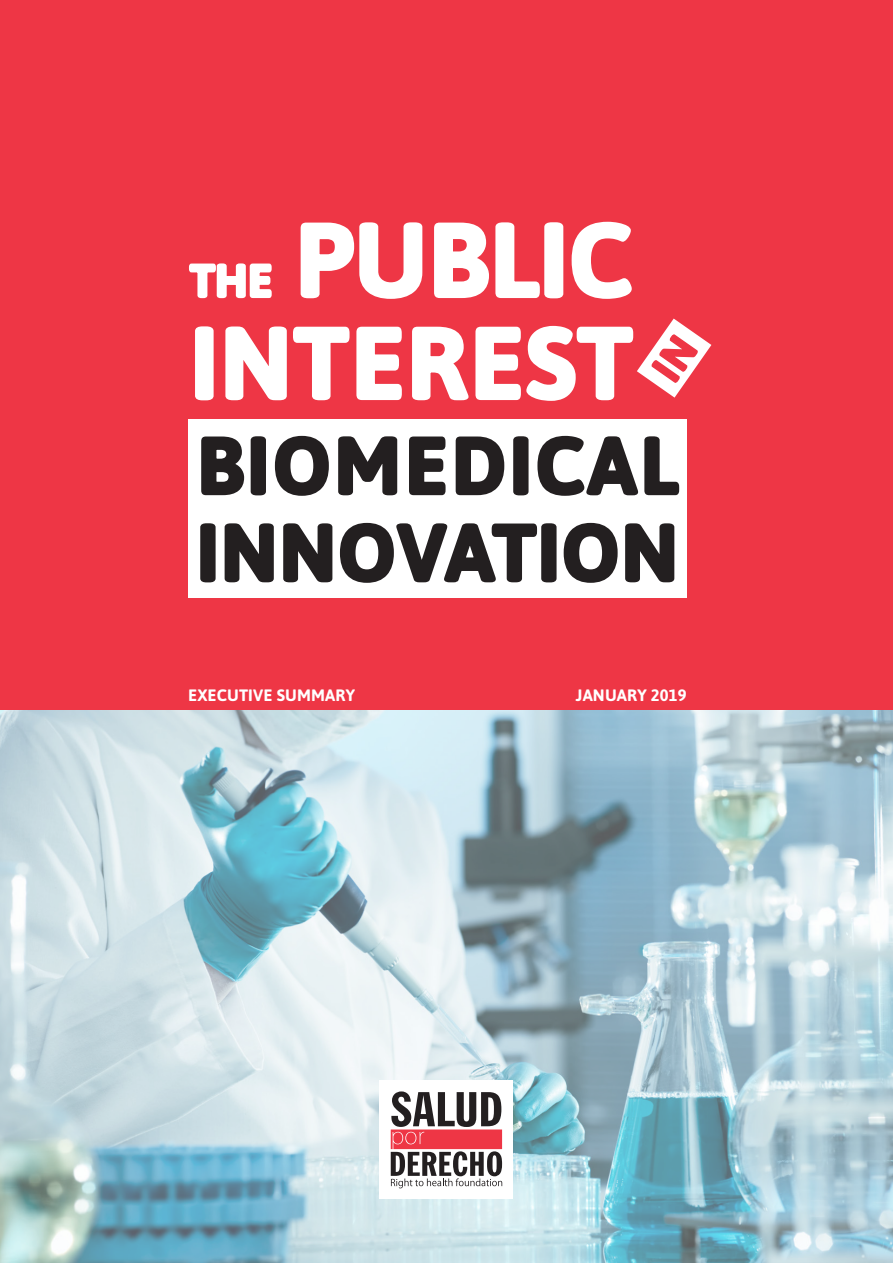
<style>
.page{position:relative;width:893px;height:1263px;background:#fff}
.page>*{position:absolute;margin:0;border:0;box-sizing:border-box;transform-origin:0 0}
.t1{font:700 103.5px "Asap";color:#fff}
.t2{font:700 100.5px "Asap";letter-spacing:.015em;color:#fff}
.t3{font:700 79.5px/87px "Asap";letter-spacing:.03em;color:#231f20}
.t4{font:700 45px "Asap";color:#fff}
.t5{font:700 16.5px "Asap";letter-spacing:.01em;color:#fff}
</style>
<div class="page">
<img style="left:0;top:710px;width:893px;height:553px">
<div style="left:380px;top:1080px;width:133px;height:119px;background:#fff"></div>
<svg style="left:391px;top:1091px;width:111px;height:97px"></svg>
<div style="left:0;top:0;width:893px;height:709px;background:#ee3645"></div>
<div style="left:188px;top:419px;width:499px;height:178px;background:#fff"></div>
<svg style="left:201px;top:436px;width:65px;height:60px"></svg>
<svg style="left:274px;top:435px;width:55px;height:61px"></svg>
<svg style="left:338px;top:436px;width:60px;height:60px"></svg>
<svg style="left:409px;top:436px;width:96px;height:60px"></svg>
<svg style="left:513px;top:436px;width:16px;height:60px"></svg>
<svg style="left:537px;top:435px;width:143px;height:61px"></svg>
<svg style="left:200px;top:523px;width:16px;height:60px"></svg>
<svg style="left:224px;top:523px;width:50px;height:60px"></svg>
<svg style="left:283px;top:522px;width:392px;height:61px"></svg>
<svg style="left:189px;top:263px;width:83px;height:36px"></svg>
<svg style="left:300px;top:222px;width:123px;height:77px"></svg>
<svg style="left:434px;top:221px;width:198px;height:78px"></svg>
<svg style="left:195px;top:326px;width:19px;height:75px"></svg>
<svg style="left:225px;top:326px;width:177px;height:75px"></svg>
<svg style="left:412px;top:319px;width:299px;height:82px"></svg>
<p class="t1" style="left:295px;top:187px;width:339px">PUBLIC</p>
<p class="t2" style="left:190px;top:292px;width:444px">INTEREST</p>
<p class="t4" style="left:190px;top:249px;width:84px">THE</p>
<p class="t3" style="left:197px;top:418px;width:483px">BIOMEDICAL<br>INNOVATION</p>
<p class="t5" style="left:188px;top:684px;width:168px">EXECUTIVE SUMMARY</p>
<p class="t5" style="left:576px;top:684px;width:112px">JANUARY 2019</p>
</div>
